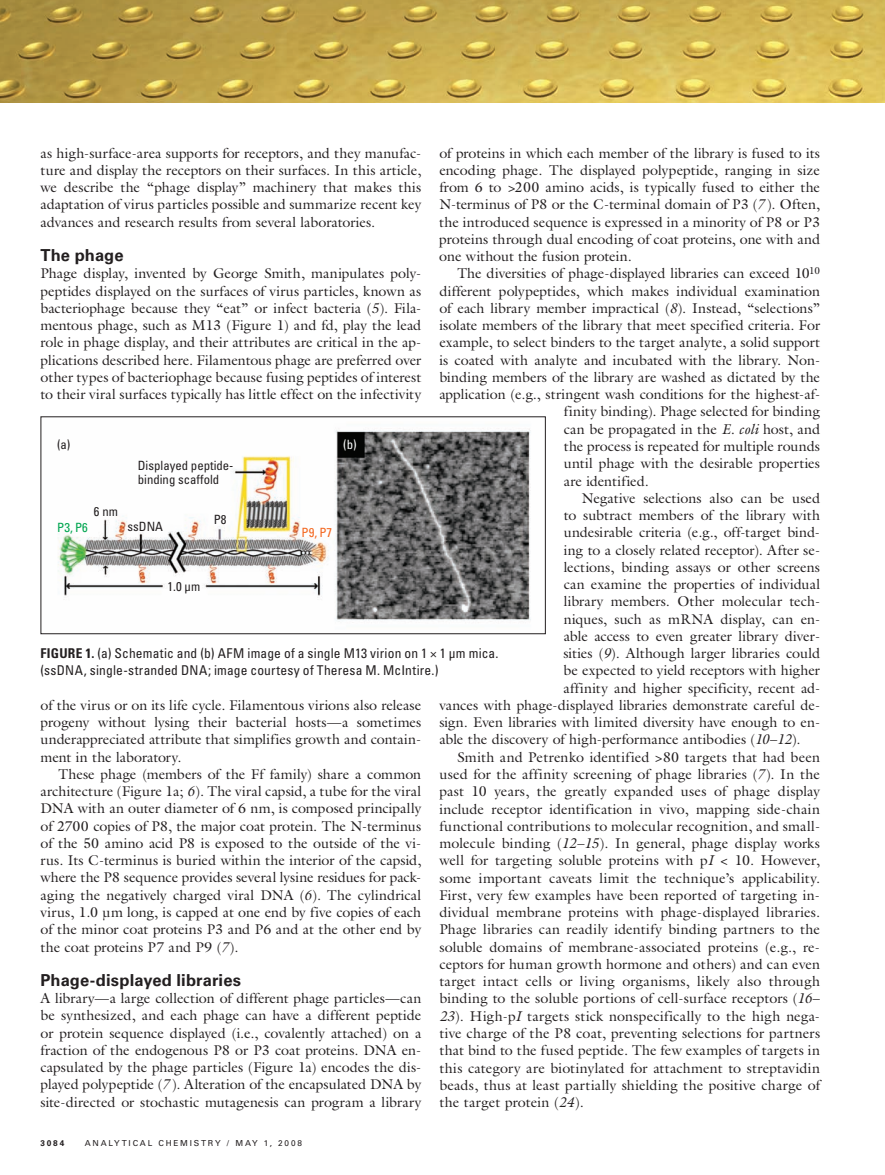
<style>
.page{position:relative;width:885px;height:1175px;background:#fff}
.page>*{position:absolute;margin:0;border:0;box-sizing:border-box;transform-origin:0 0}
.t1{font:700 16.5px "Univers LT Std";letter-spacing:.005em;color:#231f20}
.t2{font:14.25px/17.2px "Galliard Std";letter-spacing:.005em;color:#231f20;text-align:justify}
.t3{font:condensed 13.5px/17.2px "Univers LT Std";letter-spacing:.015em;color:#231f20}
.t4{font:condensed 12.75px/13.5px "Univers LT Std";color:#231f20}
.t5{font:condensed 12.75px "Univers LT Std";color:#00a54f}
.t6{font:condensed 12.75px "Univers LT Std";color:#f36821}
.t7{font:condensed 12.75px "Univers LT Std";color:#fff}
.t8{font:8.25px "Univers LT Std";letter-spacing:.215em;color:#231f20}
.t9{font:700 8.25px "Univers LT Std";color:#231f20}
.s1{font-style:italic}
.s2{font-weight:700}
</style>
<div class="page">
<img style="left:58px;top:429px;width:473px;height:194px">
<div style="left:40px;top:416px;width:505px;height:218px;border:1px solid #231f20"></div>
<img style="left:0;top:0;width:884px;height:102px">
<p class="t2" style="left:40px;top:144px;width:382px">as high-surface-area supports for receptors, and they manufac&shy;ture and display the receptors on their surfaces. In this article, we describe the “phage display” machinery that makes this adaptation of virus particles possible and summarize recent key advances and research results from several laboratories.</p>
<p class="t1" style="left:40px;top:246px;width:85px">The phage</p>
<p class="t2" style="left:40px;top:265px;width:382px">Phage display, invented by George Smith, manipulates poly&shy;peptides displayed on the surfaces of virus particles, known as bacteriophage because they “eat” or infect bacteria (<span class="s1">5</span>). Fila&shy;mentous phage, such as M13 (Figure 1) and fd, play the lead role in phage display, and their attributes are critical in the ap&shy;plications described here. Filamentous phage are preferred over other types of bacteriophage because fusing peptides of interest to their viral surfaces typically has little effect on the infectivity</p>
<p class="t2" style="left:439px;top:144px;width:382px">of proteins in which each member of the library is fused to its encoding phage. The displayed polypeptide, ranging in size from 6 to &gt;200 amino acids, is typically fused to either the N-terminus of P8 or the C-terminal domain of P3 (<span class="s1">7</span> ). Often, the introduced sequence is expressed in a minority of P8 or P3 proteins through dual encoding of coat proteins, one with and one without the fusion protein.</p>
<p class="t2" style="left:457px;top:265px;width:364px">The diversities of phage-displayed libraries can exceed 10<sup>10</sup></p>
<p class="t2" style="left:439px;top:282px;width:382px">different polypeptides, which makes individual examination</p>
<p class="t2" style="left:439px;top:299px;width:382px">of each library member impractical (<span class="s1">8</span>). Instead, “selections”</p>
<p class="t2" style="left:439px;top:316px;width:382px">isolate members of the library that meet specified criteria. For</p>
<p class="t2" style="left:439px;top:334px;width:382px">example, to select binders to the target analyte, a solid support</p>
<p class="t2" style="left:439px;top:351px;width:382px">is coated with analyte and incubated with the library. Non-</p>
<p class="t2" style="left:439px;top:368px;width:382px">binding members of the library are washed as dictated by the</p>
<p class="t2" style="left:439px;top:385px;width:382px">application (e.g., stringent wash conditions for the highest-af-</p>
<p class="t2" style="left:563px;top:403px;width:258px">finity binding). Phage selected for binding</p>
<p class="t2" style="left:563px;top:420px;width:258px">can be propagated in the <span class="s1">E. coli</span> host, and</p>
<p class="t2" style="left:563px;top:437px;width:258px">the process is repeated for multiple rounds</p>
<p class="t2" style="left:563px;top:454px;width:258px">until phage with the desirable properties</p>
<p class="t2" style="left:563px;top:472px;width:86px">are identified.</p>
<p class="t2" style="left:581px;top:489px;width:240px">Negative selections also can be used</p>
<p class="t2" style="left:563px;top:506px;width:258px">to subtract members of the library with</p>
<p class="t2" style="left:563px;top:523px;width:258px">undesirable criteria (e.g., off-target bind-</p>
<p class="t2" style="left:563px;top:541px;width:258px">ing to a closely related receptor). After se-</p>
<p class="t2" style="left:563px;top:558px;width:258px">lections, binding assays or other screens</p>
<p class="t2" style="left:563px;top:575px;width:258px">can examine the properties of individual</p>
<p class="t2" style="left:563px;top:592px;width:258px">library members. Other molecular tech-</p>
<p class="t2" style="left:563px;top:610px;width:258px">niques, such as mRNA display, can en-</p>
<p class="t2" style="left:563px;top:627px;width:258px">able access to even greater library diver-</p>
<p class="t2" style="left:563px;top:644px;width:258px">sities (<span class="s1">9</span>). Although larger libraries could</p>
<p class="t2" style="left:563px;top:661px;width:258px">be expected to yield receptors with higher</p>
<p class="t2" style="left:563px;top:679px;width:258px">affinity and higher specificity, recent ad-</p>
<p class="t2" style="left:439px;top:696px;width:382px">vances with phage-displayed libraries demonstrate careful de-</p>
<p class="t2" style="left:439px;top:713px;width:382px">sign. Even libraries with limited diversity have enough to en-</p>
<p class="t2" style="left:439px;top:731px;width:362px">able the discovery of high-performance antibodies (<span class="s1">10</span>–<span class="s1">12</span>).</p>
<p class="t2" style="left:457px;top:748px;width:364px">Smith and Petrenko identified &gt;80 targets that had been</p>
<p class="t2" style="left:439px;top:765px;width:382px">used for the affinity screening of phage libraries (<span class="s1">7</span>). In the</p>
<p class="t2" style="left:439px;top:782px;width:382px">past 10 years, the greatly expanded uses of phage display</p>
<p class="t2" style="left:439px;top:800px;width:382px">include receptor identification in vivo, mapping side-chain</p>
<p class="t2" style="left:439px;top:817px;width:382px">functional contributions to molecular recognition, and small-</p>
<p class="t2" style="left:439px;top:834px;width:382px">molecule binding (<span class="s1">12</span>–<span class="s1">15</span>). In general, phage display works</p>
<p class="t2" style="left:439px;top:851px;width:382px">well for targeting soluble proteins with p<span class="s1">I</span> &lt; 10. However,</p>
<p class="t2" style="left:439px;top:869px;width:382px">some important caveats limit the technique’s applicability.</p>
<p class="t2" style="left:439px;top:886px;width:382px">First, very few examples have been reported of targeting in-</p>
<p class="t2" style="left:439px;top:903px;width:382px">dividual membrane proteins with phage-displayed libraries.</p>
<p class="t2" style="left:439px;top:920px;width:382px">Phage libraries can readily identify binding partners to the</p>
<p class="t2" style="left:439px;top:938px;width:382px">soluble domains of membrane-associated proteins (e.g., re-</p>
<p class="t2" style="left:439px;top:955px;width:382px">ceptors for human growth hormone and others) and can even</p>
<p class="t2" style="left:439px;top:972px;width:382px">target intact cells or living organisms, likely also through</p>
<p class="t2" style="left:439px;top:989px;width:382px">binding to the soluble portions of cell-surface receptors (<span class="s1">16</span>–</p>
<p class="t2" style="left:439px;top:1007px;width:382px"><span class="s1">23</span>). High-p<span class="s1">I</span> targets stick nonspecifically to the high nega-</p>
<p class="t2" style="left:439px;top:1024px;width:382px">tive charge of the P8 coat, preventing selections for partners</p>
<p class="t2" style="left:439px;top:1041px;width:382px">that bind to the fused peptide. The few examples of targets in</p>
<p class="t2" style="left:439px;top:1058px;width:382px">this category are biotinylated for attachment to streptavidin</p>
<p class="t2" style="left:439px;top:1076px;width:382px">beads, thus at least partially shielding the positive charge of</p>
<p class="t2" style="left:439px;top:1093px;width:146px">the target protein (<span class="s1">24</span>).</p>
<p class="t4" style="left:57px;top:437px;width:15px">(a)</p>
<p class="t7" style="left:343px;top:436px;width:15px">(b)</p>
<p class="t4" style="left:138px;top:459px;width:97px">Displayed peptide&shy;binding scaffold</p>
<p class="t4" style="left:94px;top:504px;width:26px">6 nm</p>
<p class="t4" style="left:213px;top:512px;width:14px">P8</p>
<p class="t5" style="left:57px;top:519px;width:32px">P3, P6</p>
<p class="t4" style="left:128px;top:520px;width:37px">ssDNA</p>
<p class="t6" style="left:301px;top:524px;width:32px">P9, P7</p>
<p class="t4" style="left:168px;top:579px;width:34px">1.0 µm</p>
<p class="t3" style="left:40px;top:644px;width:459px"><span class="s2">FIGURE 1.</span> (a) Schematic and (b) AFM image of a single M13 virion on 1 × 1 μm mica. (ssDNA, single-stranded DNA; image courtesy of Theresa M. McIntire.)</p>
<p class="t2" style="left:41px;top:696px;width:382px">of the virus or on its life cycle. Filamentous virions also release progeny without lysing their bacterial hosts—a sometimes underappreciated attribute that simplifies growth and contain&shy;ment in the laboratory.</p>
<p class="t2" style="left:41px;top:765px;width:382px;text-indent:18px">These phage (members of the Ff family) share a common architecture (Figure 1a; <span class="s1">6</span>). The viral capsid, a tube for the viral DNA with an outer diameter of 6 nm, is composed principally of 2700 copies of P8, the major coat protein. The N-terminus of the 50 amino acid P8 is exposed to the outside of the vi&shy;rus. Its C-terminus is buried within the interior of the capsid, where the P8 sequence provides several lysine residues for pack&shy;aging the negatively charged viral DNA (<span class="s1">6</span>). The cylindrical virus, 1.0 μm long, is capped at one end by five copies of each of the minor coat proteins P3 and P6 and at the other end by the coat proteins P7 and P9 (<span class="s1">7</span>).</p>
<p class="t1" style="left:40px;top:970px;width:202px">Phage-displayed libraries</p>
<p class="t2" style="left:40px;top:989px;width:382px">A library—a large collection of different phage particles—can be synthesized, and each phage can have a different peptide or protein sequence displayed (i.e., covalently attached) on a fraction of the endogenous P8 or P3 coat proteins. DNA en&shy;capsulated by the phage particles (Figure 1a) encodes the dis&shy;played polypeptide (<span class="s1">7</span> ). Alteration of the encapsulated DNA by site-directed or stochastic mutagenesis can program a library</p>
<p class="t9" style="left:40px;top:1138px;width:25px">3084</p>
<p class="t8" style="left:85px;top:1138px;width:219px">ANA LYTICA L CHEMIS TRY / MAY 1, 2008</p>
</div>
